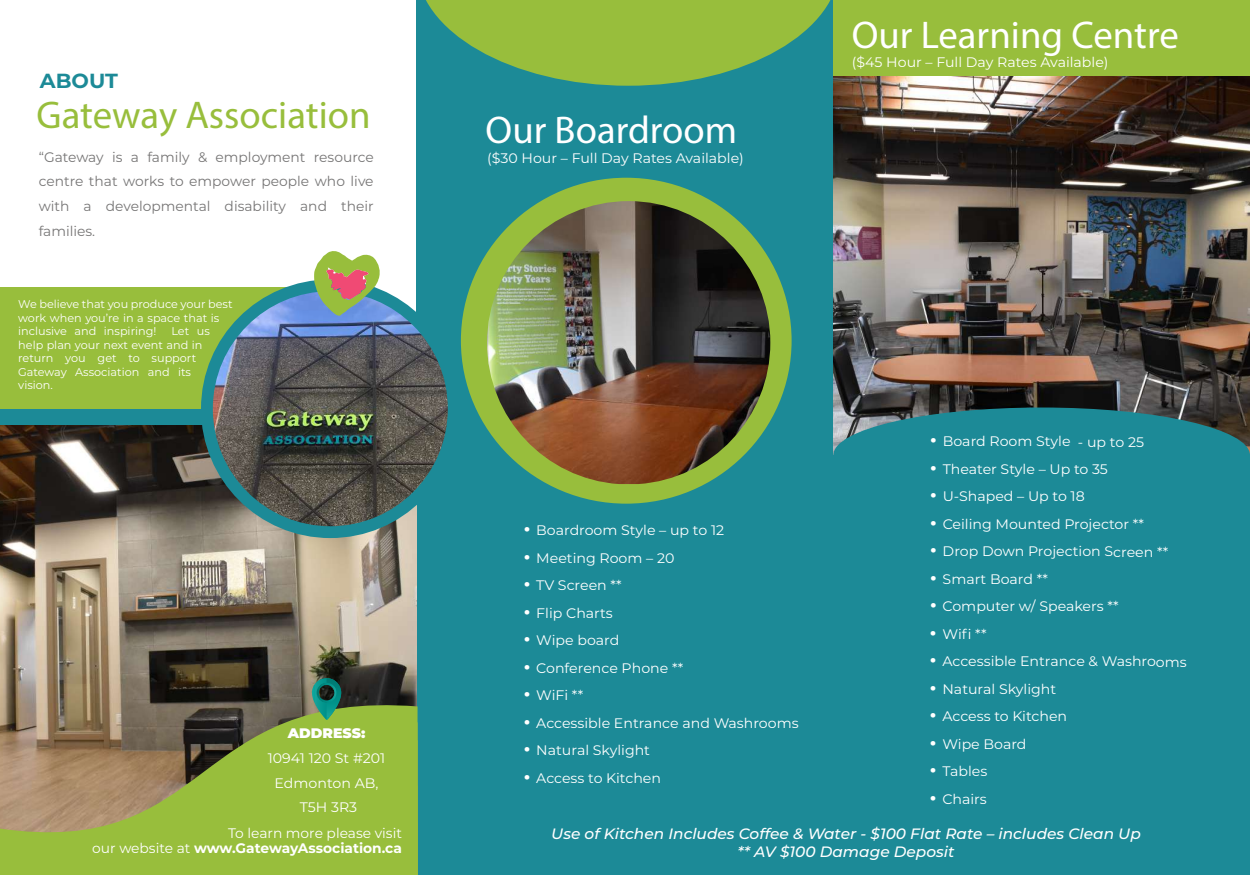
<style>
.page{position:relative;width:1250px;height:875px;background:#fff}
.page>*{position:absolute;margin:0;border:0;box-sizing:border-box;transform-origin:0 0}
.t1{font:38.75px "Myriad Pro";color:#fff}
.t2{font:38.75px "Myriad Pro";color:#98be3c}
.t3{font:700 20.38px "Montserrat";color:#1c8a97}
.t4{font:italic 500 15px/17.5px "Montserrat";color:#fff;text-align:center}
.t5{font:13.75px/27.5px "Montserrat";color:#fff}
.t6{font:13.75px/24.9px "Montserrat";color:#767575;text-align:justify}
.t7{font:900 13.75px "Montserrat";color:#fff}
.t8{font:11.25px/13.5px "Montserrat";color:#fff}
.s1{font-weight:700}
.s2{font-weight:800;font-size:20px}
</style>
<div class="page">
<div style="left:417px;top:0;width:416px;height:875px;background:#1c8a97"></div>
<div style="left:461px;top:178px;width:331px;height:326px;background:#98be3c;border-radius:50%"></div>
<img style="left:0;top:424px;width:417px;height:265px">
<svg style="left:0;top:689px;width:417px;height:17px;background:#5a5143"></svg>
<svg style="left:0;top:706px;width:418px;height:20px;background:#7f7e50"></svg>
<svg style="left:0;top:726px;width:418px;height:50px;background:#8a8e48"></svg>
<svg style="left:0;top:776px;width:418px;height:99px;background:#9cb446"></svg>
<div style="left:0;top:409px;width:417px;height:15px;background:#1c8a97"></div>
<div style="left:0;top:287px;width:347px;height:122px;background:#98be3c"></div>
<div style="left:201px;top:279px;width:259px;height:259px;background:#1c8a97;border-radius:50%"></div>
<img style="left:213px;top:291px;width:235px;height:235px;border-radius:117px">
<svg style="left:312px;top:678px;width:29px;height:42px"></svg>
<svg style="left:314px;top:251px;width:67px;height:65px;background:#a6a77e"></svg>
<svg style="left:426px;top:0;width:408px;height:86px"></svg>
<div style="left:834px;top:0;width:416px;height:80px;background:#98be3c"></div>
<img style="left:834px;top:77px;width:416px;height:375px">
<div style="left:833px;top:408px;width:417px;height:95px;background:#1c8a97;border-radius:50%"></div>
<div style="left:827px;top:455px;width:423px;height:420px;background:#1c8a97"></div>
<img style="left:487px;top:201px;width:283px;height:283px;border-radius:139px">
<h2 class="t3" style="left:40px;top:66px;width:80px">ABOUT</h2>
<h1 class="t2" style="left:36px;top:91px;width:336px">Gateway Association</h1>
<h1 class="t1" style="left:486px;top:106px;width:253px">Our Boardroom</h1>
<p class="t6" style="left:39px;top:144px;width:336px">“Gateway is a family &amp; employment resource centre that works to empower people who live with a developmental disability and their families.</p>
<p class="t5" style="left:487px;top:144px;width:258px">($30 Hour – Full Day Rates Available)</p>
<p class="t8" style="left:18px;top:297px;width:216px">We believe that you produce your best work when you’re in a space that is inclusive and inspiring!</p>
<p class="t8" style="left:18px;top:324px;width:193px;text-indent:153px">Let us help plan your next event and in return you get to support<br>Gateway Association and its vision.</p>
<h1 class="t1" style="left:852px;top:11px;width:329px">Our Learning Centre</h1>
<p class="t5" style="left:852px;top:48px;width:258px">($45 Hour – Full Day Rates Available)</p>
<p class="t7" style="left:288px;top:723px;width:79px">ADDRESS:</p>
<p class="t5" style="left:268px;top:745px;width:119px;line-height:24.9px;text-align:center">10941 120 St #201<br>Edmonton AB,<br>T5H 3R3</p>
<p class="t5" style="left:92px;top:825px;width:311px;line-height:15px;text-align:right">To learn more please visit<br>our website at <span class="s1">www.GatewayAssociation.ca</span></p>
<p class="t5" style="left:930px;top:427px;width:259px"><span class="s2">·</span> Board Room Style - up to 25<br><span class="s2">·</span> Theater Style – Up to 35<br><span class="s2">·</span> U-Shaped – Up to 18<br><span class="s2">·</span> Ceiling Mounted Projector **<br><span class="s2">·</span> Drop Down Projection Screen **<br><span class="s2">·</span> Smart Board **<br><span class="s2">·</span> Computer w/ Speakers **<br><span class="s2">·</span> Wifi **<br><span class="s2">·</span> Accessible Entrance &amp; Washrooms <span class="s2">·</span> Natural Skylight<br><span class="s2">·</span> Access to Kitchen<br><span class="s2">·</span> Wipe Board<br><span class="s2">·</span> Tables<br><span class="s2">·</span> Chairs</p>
<p class="t4" style="left:551px;top:825px;width:591px">Use of Kitchen Includes Coffee &amp; Water - $100 Flat Rate – includes Clean Up ** AV $100 Damage Deposit</p>
<p class="t5" style="left:524px;top:516px;width:276px"><span class="s2">·</span> Boardroom Style – up to 12<br><span class="s2">·</span> Meeting Room – 20<br><span class="s2">·</span> TV Screen **<br><span class="s2">·</span> Flip Charts<br><span class="s2">·</span> Wipe board<br><span class="s2">·</span> Conference Phone **<br><span class="s2">·</span> WiFi **<br><span class="s2">·</span> Accessible Entrance and Washrooms <span class="s2">·</span> Natural Skylight<br><span class="s2">·</span> Access to Kitchen</p>
</div>
